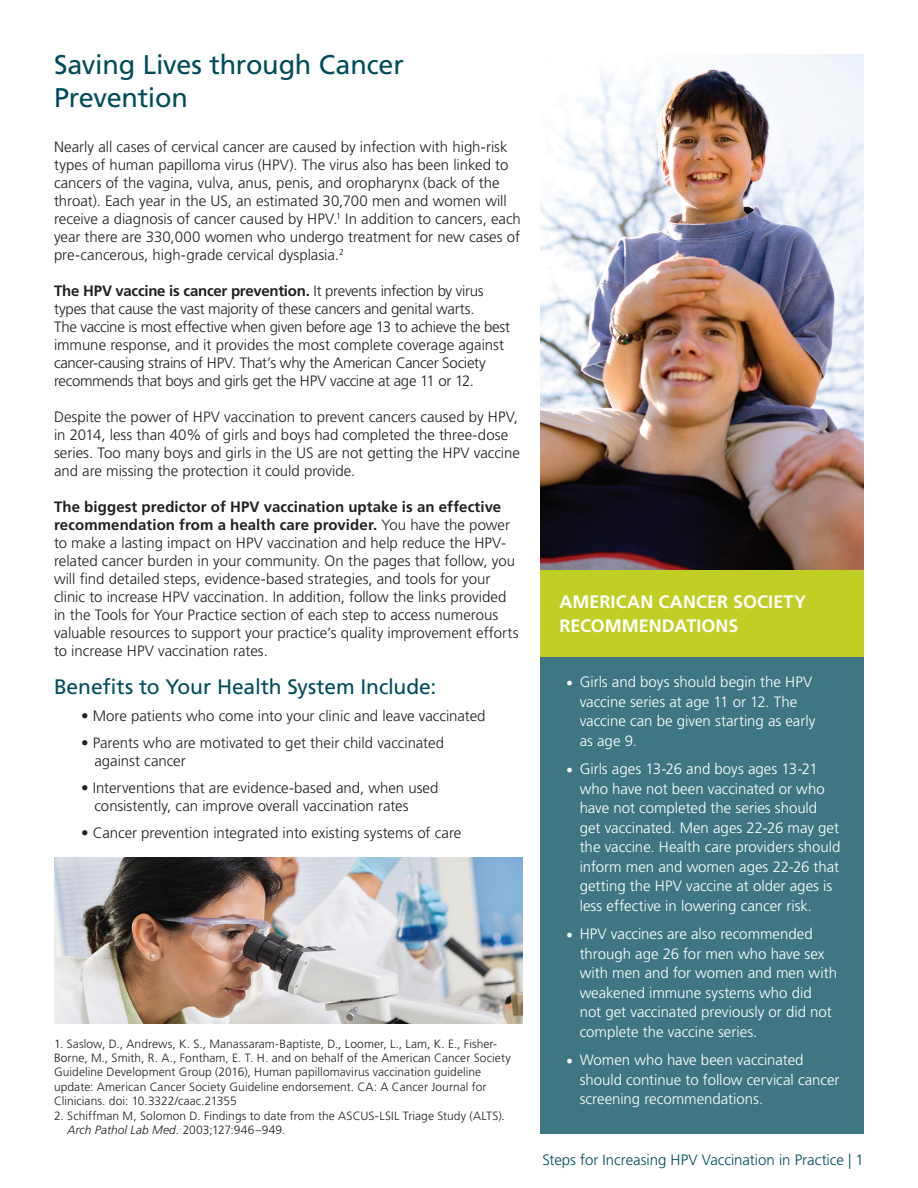
<style>
.page{position:relative;width:918px;height:1188px;background:#fff}
.page>*{position:absolute;margin:0;border:0;box-sizing:border-box;transform-origin:0 0}
.t1{font:27px/32.4px "Frutiger LT Std";letter-spacing:-.01em;color:#014c5c}
.t2{font:21px "Frutiger LT Std";letter-spacing:-.005em;color:#014c5c}
.t3{font:700 18px/24px "Frutiger LT Std";color:#fff}
.t4{font:300 15px/18px "Frutiger LT Std";letter-spacing:-.005em;color:#231f20}
.t5{font:300 15px/19.5px "Frutiger LT Std";color:#fff}
.t6{font:300 15px "Frutiger LT Std";letter-spacing:-.005em;color:#014c5c}
.t7{font:300 12px/14.4px "Frutiger LT Std";letter-spacing:.005em;color:#231f20}
.s1{font-weight:700}
.s2{font-style:italic}
.s3{font-family:"Minion Pro";font-weight:400;font-size:18px}
</style>
<div class="page">
<img style="left:540px;top:54px;width:324px;height:516px">
<div style="left:540px;top:618px;width:324px;height:516px;background:#3e7783"></div>
<img style="left:54px;top:858px;width:469px;height:166px">
<div style="left:540px;top:570px;width:324px;height:87px;background:#c1ce23"></div>
<h1 class="t1" style="left:54px;top:49px;width:351px">Saving Lives through Cancer<br>Prevention</h1>
<p class="t4" style="left:54px;top:138px;width:468px">Nearly all cases of cervical cancer are caused by infection with high-risk types of human papilloma virus (HPV). The virus also has been linked to cancers of the vagina, vulva, anus, penis, and oropharynx (back of the throat). Each year in the US, an estimated 30,700 men and women will receive a diagnosis of cancer caused by HPV.<sup>1</sup> In addition to cancers, each year there are 330,000 women who undergo treatment for new cases of pre-cancerous, high-grade cervical dysplasia.<sup>2</sup></p>
<p class="t4" style="left:54px;top:282px;width:458px"><span class="s1">The HPV vaccine is cancer prevention.</span> It prevents infection by virus types that cause the vast majority of these cancers and genital warts.<br>The vaccine is most effective when given before age 13 to achieve the best immune response, and it provides the most complete coverage against cancer-causing strains of HPV. That’s why the American Cancer Society recommends that boys and girls get the HPV vaccine at age 11 or 12.</p>
<p class="t4" style="left:54px;top:408px;width:468px">Despite the power of HPV vaccination to prevent cancers caused by HPV, in 2014, less than 40% of girls and boys had completed the three-dose series. Too many boys and girls in the US are not getting the HPV vaccine and are missing the protection it could provide.</p>
<p class="t4" style="left:54px;top:498px;width:466px"><span class="s1">The biggest predictor of HPV vaccination uptake is an effective recommendation from a health care provider.</span> You have the power to make a lasting impact on HPV vaccination and help reduce the HPV&shy;related cancer burden in your community. On the pages that follow, you will find detailed steps, evidence-based strategies, and tools for your clinic to increase HPV vaccination. In addition, follow the links provided in the Tools for Your Practice section of each step to access numerous valuable resources to support your practice’s quality improvement efforts to increase HPV vaccination rates.</p>
<h2 class="t2" style="left:54px;top:674px;width:384px">Benefits to Your Health System Include:</h2>
<p class="t4" style="left:81px;top:707px;width:406px">• More patients who come into your clinic and leave vaccinated</p>
<p class="t4" style="left:94px;top:734px;width:351px;text-indent:-14px">• Parents who are motivated to get their child vaccinated against cancer</p>
<p class="t4" style="left:94px;top:779px;width:346px;text-indent:-14px">• Interventions that are evidence-based and, when used consistently, can improve overall vaccination rates</p>
<p class="t4" style="left:81px;top:824px;width:382px">• Cancer prevention integrated into existing systems of care</p>
<p class="t7" style="left:54px;top:1036px;width:458px">1. Saslow, D., Andrews, K. S., Manassaram-Baptiste, D., Loomer, L., Lam, K. E., Fisher-Borne, M., Smith, R. A., Fontham, E. T. H. and on behalf of the American Cancer Society Guideline Development Group (2016), Human papillomavirus vaccination guideline update: American Cancer Society Guideline endorsement. CA: A Cancer Journal for Clinicians. doi: 10.3322/caac.21355</p>
<p class="t7" style="left:67px;top:1108px;width:439px;text-indent:-13px">2. Schiffman M, Solomon D. Findings to date from the ASCUS-LSIL Triage Study (ALTS).<br><span class="s2">Arch Pathol Lab Med.</span> 2003;127:946–949.</p>
<p class="t3" style="left:559px;top:590px;width:248px">AMERICAN CANCER SOCIETY<br>RECOMMENDATIONS</p>
<p class="t5" style="left:580px;top:673px;width:237px;text-indent:-14px"><span class="s3">•</span> Girls and boys should begin the HPV vaccine series at age 11 or 12. The vaccine can be given starting as early as age 9.</p>
<p class="t5" style="left:580px;top:760px;width:262px;text-indent:-14px"><span class="s3">•</span> Girls ages 13-26 and boys ages 13-21 who have not been vaccinated or who have not completed the series should get vaccinated. Men ages 22-26 may get the vaccine. Health care providers should inform men and women ages 22-26 that getting the HPV vaccine at older ages is less effective in lowering cancer risk.</p>
<p class="t5" style="left:580px;top:925px;width:259px;text-indent:-14px"><span class="s3">•</span> HPV vaccines are also recommended through age 26 for men who have sex with men and for women and men with weakened immune systems who did<br>not get vaccinated previously or did not complete the vaccine series.</p>
<p class="t5" style="left:580px;top:1051px;width:261px;text-indent:-14px"><span class="s3">•</span> Women who have been vaccinated should continue to follow cervical cancer screening recommendations.</p>
<p class="t6" style="left:542px;top:1151px;width:323px">Steps for Increasing HPV Vaccination in Practice | 1</p>
</div>
